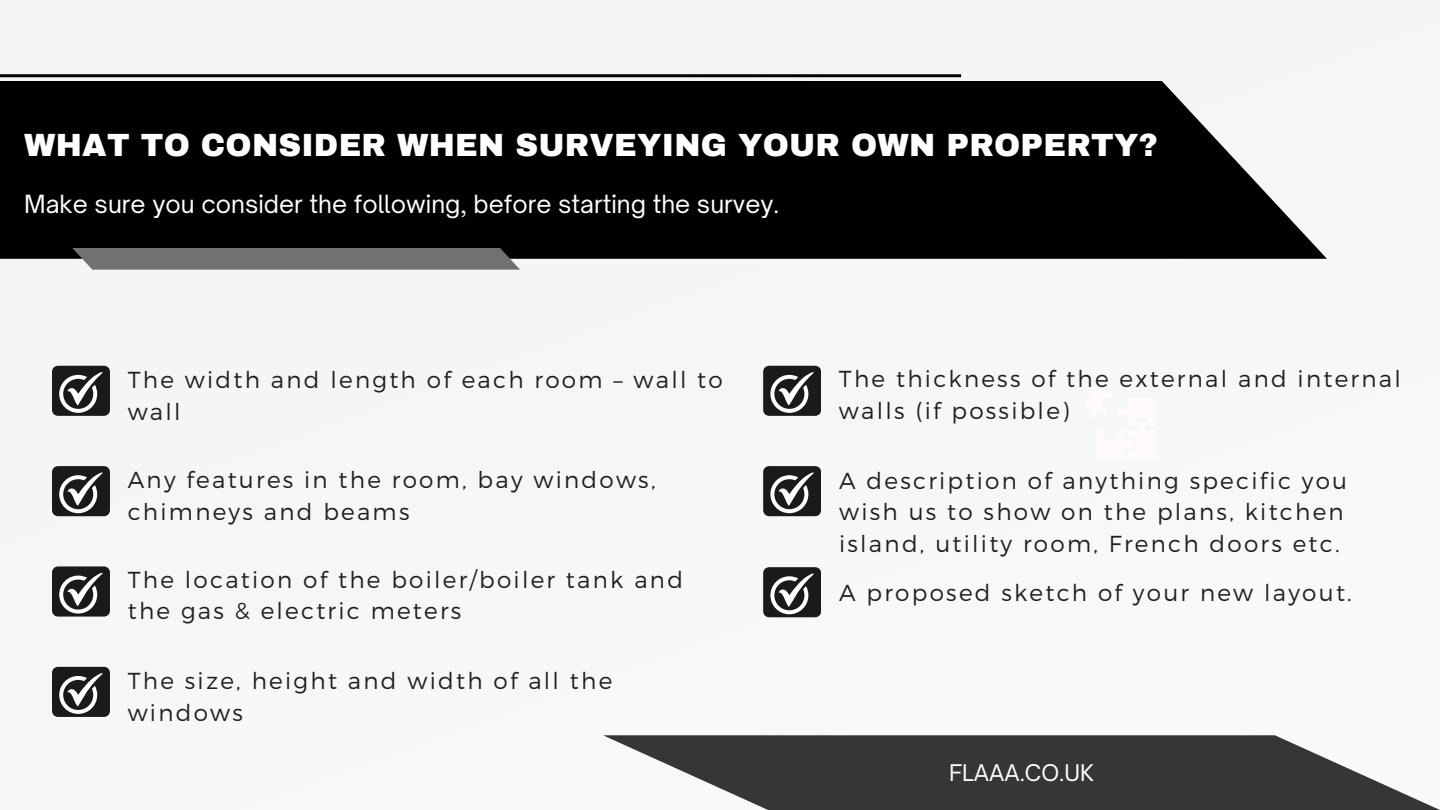
<style>
.page{position:relative;width:1440px;height:810px;background:#fff}
.page>*{position:absolute;margin:0;border:0;box-sizing:border-box;transform-origin:0 0}
.t1{font:900 31.5px "Archivo";letter-spacing:.01em;color:#fff}
.t2{font:24px "Open Sauce One";color:#fff}
.t3{font:300 23.1px/31.5px "Montserrat";letter-spacing:.1em;color:#231f20}
.t4{font:22px "Open Sauce One";color:#fffbfb}
</style>
<div class="page">
<div style="left:0;top:81px;width:1327px;height:178px;background:#010101"></div>
<svg style="left:72px;top:248px;width:448px;height:22px;background:#747272"></svg>
<hr style="left:0;top:74px;width:961px;height:3px;background:#000">
<svg style="left:52px;top:366px;width:58px;height:50px"></svg>
<svg style="left:52px;top:466px;width:58px;height:50px"></svg>
<svg style="left:52px;top:566px;width:58px;height:51px"></svg>
<svg style="left:52px;top:667px;width:58px;height:50px"></svg>
<svg style="left:763px;top:366px;width:58px;height:50px"></svg>
<svg style="left:763px;top:466px;width:58px;height:50px"></svg>
<svg style="left:763px;top:567px;width:58px;height:50px"></svg>
<svg style="left:603px;top:735px;width:837px;height:75px;fill:#363636"></svg>
<p class="t1" style="left:24px;top:129px;width:1135px">WHAT TO CONSIDER WHEN SURVEYING YOUR OWN PROPERTY?</p>
<p class="t2" style="left:24px;top:189px;width:757px">Make sure you consider the following, before starting the survey.</p>
<p class="t3" style="left:128px;top:363px;width:597px">The width and length of each room – wall to wall</p>
<p class="t3" style="left:128px;top:463px;width:529px">Any features in the room, bay windows, chimneys and beams</p>
<p class="t3" style="left:128px;top:562px;width:557px">The location of the boiler/boiler tank and the gas &amp; electric meters</p>
<p class="t3" style="left:128px;top:664px;width:486px">The size, height and width of all the windows</p>
<p class="t3" style="left:839px;top:362px;width:563px">The thickness of the external and internal walls (if possible)</p>
<p class="t3" style="left:839px;top:464px;width:510px">A description of anything specific you wish us to show on the plans, kitchen island, utility room, French doors etc.</p>
<p class="t3" style="left:839px;top:576px;width:514px">A proposed sketch of your new layout.</p>
<p class="t4" style="left:949px;top:759px;width:146px">FLAAA.CO.UK</p>
</div>
